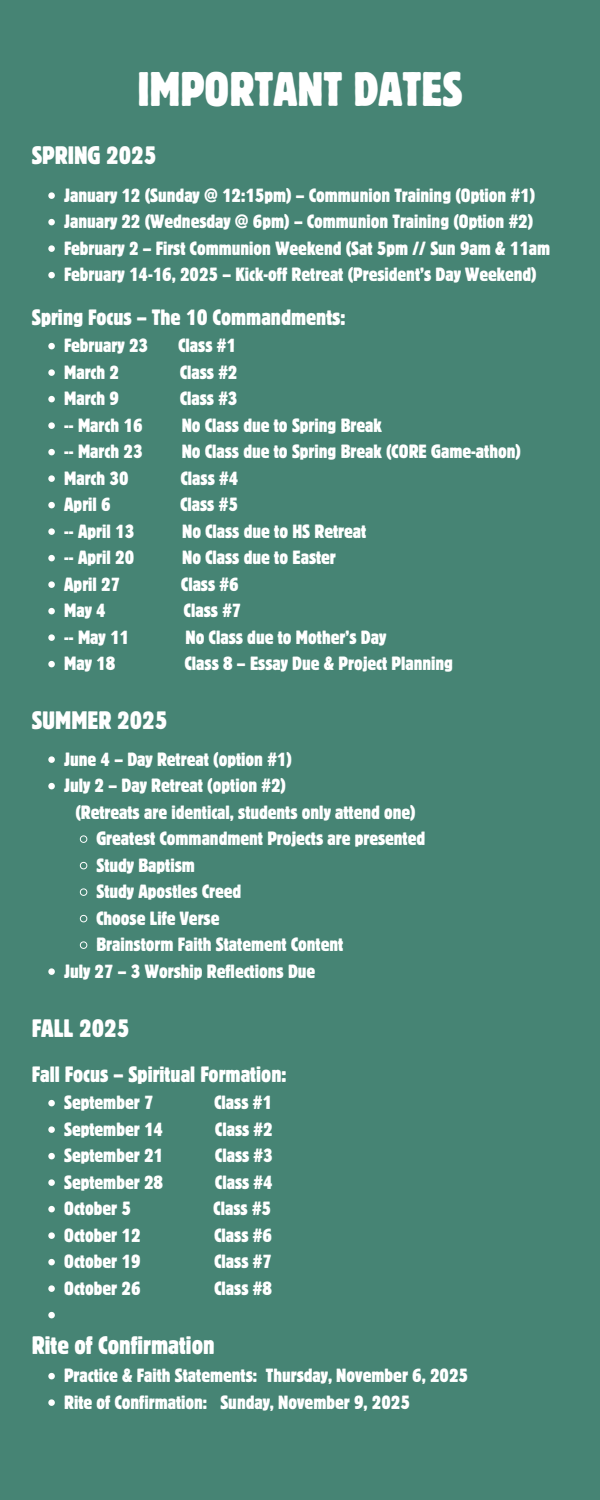
<style>
.page{position:relative;width:600px;height:1500px;background:#468474}
.page>*{position:absolute;margin:0;border:0;box-sizing:border-box;transform-origin:0 0}
.t1{font:condensed 48px "Block W1 G";color:#fff}
.t2{font:condensed 25px "Block W1 G";color:#fff}
.t3{font:condensed 22px "Block W1 G";color:#fff}
.t4{font:condensed 19px/26.5px "Block W1 G";color:#fff}
</style>
<div class="page">
<svg style="left:48px;top:192px;width:7px;height:7px"></svg>
<svg style="left:48px;top:219px;width:7px;height:6px"></svg>
<svg style="left:48px;top:245px;width:7px;height:7px"></svg>
<svg style="left:48px;top:272px;width:7px;height:6px"></svg>
<svg style="left:48px;top:343px;width:7px;height:6px"></svg>
<svg style="left:48px;top:369px;width:7px;height:7px"></svg>
<svg style="left:48px;top:396px;width:7px;height:6px"></svg>
<svg style="left:48px;top:422px;width:7px;height:7px"></svg>
<svg style="left:48px;top:449px;width:7px;height:6px"></svg>
<svg style="left:48px;top:475px;width:7px;height:7px"></svg>
<svg style="left:48px;top:502px;width:7px;height:6px"></svg>
<svg style="left:48px;top:528px;width:7px;height:7px"></svg>
<svg style="left:48px;top:555px;width:7px;height:6px"></svg>
<svg style="left:48px;top:581px;width:7px;height:7px"></svg>
<svg style="left:48px;top:608px;width:7px;height:6px"></svg>
<svg style="left:48px;top:634px;width:7px;height:7px"></svg>
<svg style="left:48px;top:661px;width:7px;height:6px"></svg>
<svg style="left:48px;top:756px;width:7px;height:7px"></svg>
<svg style="left:48px;top:783px;width:7px;height:6px"></svg>
<svg style="left:80px;top:835px;width:7px;height:8px"></svg>
<svg style="left:80px;top:862px;width:7px;height:7px"></svg>
<svg style="left:80px;top:888px;width:7px;height:8px"></svg>
<svg style="left:80px;top:915px;width:7px;height:7px"></svg>
<svg style="left:80px;top:941px;width:7px;height:8px"></svg>
<svg style="left:48px;top:968px;width:7px;height:7px"></svg>
<svg style="left:48px;top:1100px;width:7px;height:6px"></svg>
<svg style="left:48px;top:1126px;width:7px;height:7px"></svg>
<svg style="left:48px;top:1153px;width:7px;height:6px"></svg>
<svg style="left:48px;top:1179px;width:7px;height:7px"></svg>
<svg style="left:48px;top:1206px;width:7px;height:6px"></svg>
<svg style="left:48px;top:1232px;width:7px;height:7px"></svg>
<svg style="left:48px;top:1259px;width:7px;height:6px"></svg>
<svg style="left:48px;top:1285px;width:7px;height:7px"></svg>
<svg style="left:48px;top:1312px;width:7px;height:6px"></svg>
<svg style="left:48px;top:1373px;width:7px;height:6px"></svg>
<svg style="left:48px;top:1399px;width:7px;height:7px"></svg>
<h1 class="t1" style="left:138px;top:58px;width:326px">IMPORTANT DATES</h1>
<h2 class="t2" style="left:32px;top:139px;width:126px">SPRING 2025</h2>
<p class="t4" style="left:64px;top:182px;width:488px">January 12 (Sunday @ 12:15pm) – Communion Training (Option #1)<br>January 22 (Wednesday @ 6pm) – Communion Training (Option #2)<br>February 2 – First Communion Weekend (Sat 5pm // Sun 9am &amp; 11am February 14-16, 2025 – Kick-off Retreat (President’s Day Weekend)</p>
<p class="t3" style="left:32px;top:303px;width:315px">Spring Focus – The 10 Commandments:</p>
<p class="t4" style="left:64px;top:332px;width:85px">February 23</p>
<p class="t4" style="left:178px;top:332px;width:59px">Class #1</p>
<p class="t4" style="left:64px;top:359px;width:57px">March 2</p>
<p class="t4" style="left:180px;top:359px;width:59px">Class #2</p>
<p class="t4" style="left:64px;top:385px;width:57px">March 9</p>
<p class="t4" style="left:180px;top:385px;width:59px">Class #3</p>
<p class="t4" style="left:64px;top:412px;width:80px">-- March 16</p>
<p class="t4" style="left:182px;top:412px;width:202px">No Class due to Spring Break</p>
<p class="t4" style="left:64px;top:438px;width:80px">-- March 23</p>
<p class="t4" style="left:182px;top:438px;width:341px">No Class due to Spring Break (CORE Game-athon)</p>
<p class="t4" style="left:64px;top:465px;width:66px">March 30</p>
<p class="t4" style="left:181px;top:465px;width:59px">Class #4</p>
<p class="t4" style="left:64px;top:491px;width:48px">April 6</p>
<p class="t4" style="left:180px;top:491px;width:59px">Class #5</p>
<p class="t4" style="left:64px;top:518px;width:72px">-- April 13</p>
<p class="t4" style="left:182px;top:518px;width:186px">No Class due to HS Retreat</p>
<p class="t4" style="left:64px;top:544px;width:72px">-- April 20</p>
<p class="t4" style="left:182px;top:544px;width:155px">No Class due to Easter</p>
<p class="t4" style="left:64px;top:571px;width:58px">April 27</p>
<p class="t4" style="left:181px;top:571px;width:59px">Class #6</p>
<p class="t4" style="left:64px;top:597px;width:43px">May 4</p>
<p class="t4" style="left:184px;top:597px;width:59px">Class #7</p>
<p class="t4" style="left:64px;top:624px;width:66px">-- May 11</p>
<p class="t4" style="left:186px;top:624px;width:202px">No Class due to Mother’s Day</p>
<p class="t4" style="left:64px;top:650px;width:53px">May 18</p>
<p class="t4" style="left:185px;top:650px;width:270px">Class 8 – Essay Due &amp; Project Planning</p>
<h2 class="t2" style="left:32px;top:704px;width:137px">SUMMER 2025</h2>
<p class="t4" style="left:64px;top:746px;width:229px">June 4 – Day Retreat (option #1)</p>
<p class="t4" style="left:64px;top:772px;width:223px">July 2 – Day Retreat (option #2)</p>
<p class="t4" style="left:75px;top:799px;width:342px">(Retreats are identical, students only attend one)</p>
<p class="t4" style="left:96px;top:825px;width:330px">Greatest Commandment Projects are presented</p>
<p class="t4" style="left:96px;top:852px;width:100px">Study Baptism</p>
<p class="t4" style="left:96px;top:878px;width:146px">Study Apostles Creed</p>
<p class="t4" style="left:96px;top:905px;width:125px">Choose Life Verse</p>
<p class="t4" style="left:96px;top:931px;width:248px">Brainstorm Faith Statement Content</p>
<p class="t4" style="left:64px;top:958px;width:253px">July 27 – 3 Worship Reflections Due</p>
<h2 class="t2" style="left:32px;top:1012px;width:99px">FALL 2025</h2>
<p class="t3" style="left:32px;top:1060px;width:256px">Fall Focus – Spiritual Formation:</p>
<p class="t4" style="left:64px;top:1089px;width:91px">September 7</p>
<p class="t4" style="left:214px;top:1089px;width:59px">Class #1</p>
<p class="t4" style="left:64px;top:1116px;width:100px">September 14</p>
<p class="t4" style="left:215px;top:1116px;width:59px">Class #2</p>
<p class="t4" style="left:64px;top:1142px;width:100px">September 21</p>
<p class="t4" style="left:215px;top:1142px;width:59px">Class #3</p>
<p class="t4" style="left:64px;top:1169px;width:100px">September 28</p>
<p class="t4" style="left:215px;top:1169px;width:59px">Class #4</p>
<p class="t4" style="left:64px;top:1195px;width:68px">October 5</p>
<p class="t4" style="left:214px;top:1195px;width:59px">Class #5</p>
<p class="t4" style="left:64px;top:1222px;width:78px">October 12</p>
<p class="t4" style="left:214px;top:1222px;width:59px">Class #6</p>
<p class="t4" style="left:64px;top:1248px;width:78px">October 19</p>
<p class="t4" style="left:214px;top:1248px;width:59px">Class #7</p>
<p class="t4" style="left:64px;top:1275px;width:78px">October 26</p>
<p class="t4" style="left:214px;top:1275px;width:59px">Class #8</p>
<h2 class="t2" style="left:32px;top:1329px;width:184px">Rite of Confirmation</h2>
<p class="t4" style="left:64px;top:1362px;width:405px">Practice &amp; Faith Statements: Thursday, November 6, 2025<br>Rite of Confirmation: Sunday, November 9, 2025</p>
</div>
